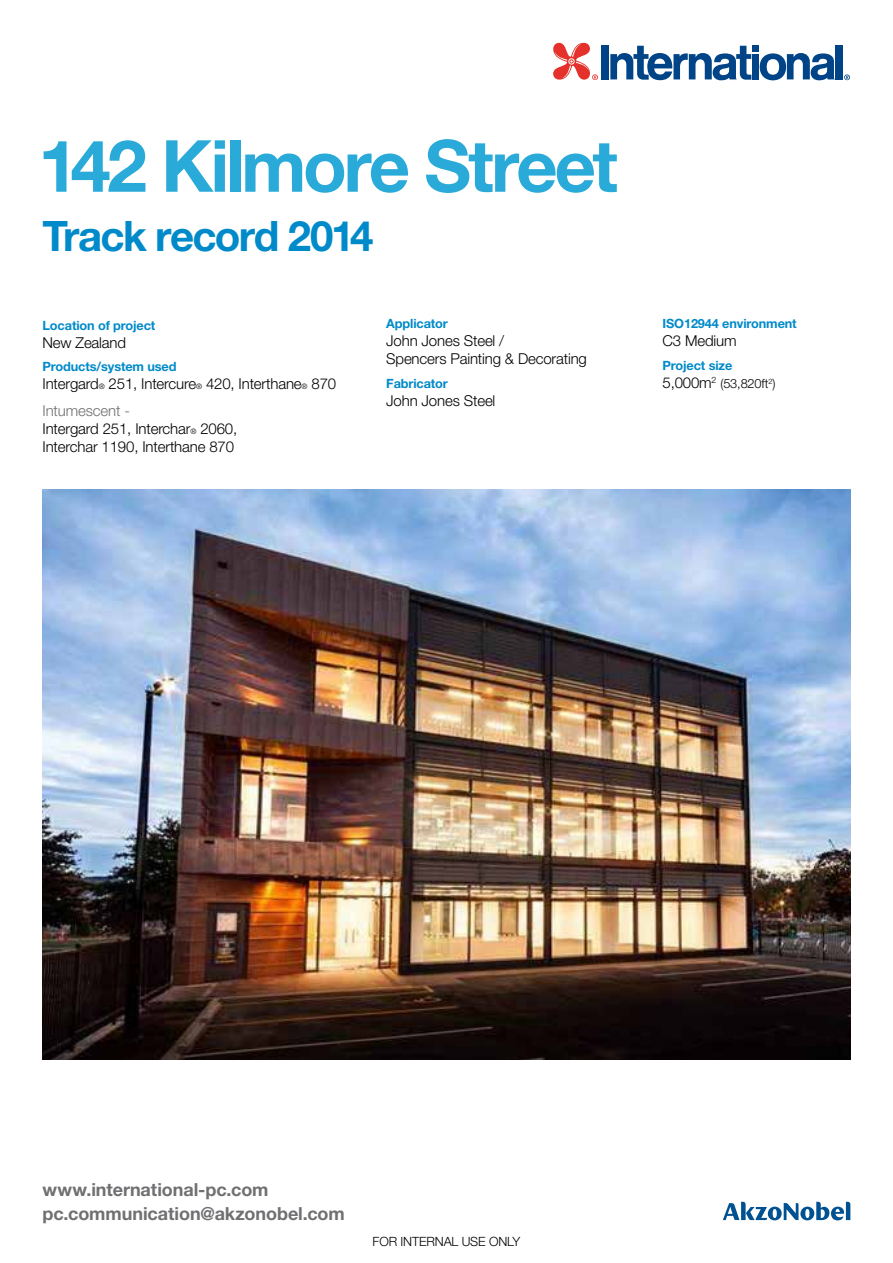
<style>
.page{position:relative;width:893px;height:1263px;background:#fff}
.page>*{position:absolute;margin:0;border:0;box-sizing:border-box;transform-origin:0 0}
.t1{font:700 72px "Helvetica Neue LT Pro";letter-spacing:-.045em;color:#29aad8}
.t2{font:700 42px "Helvetica Neue LT Pro";letter-spacing:-.04em;color:#008ac9}
.t3{font:700 18px/24px "Helvetica Neue LT Pro";letter-spacing:-.005em;color:#706f72}
.t4{font:300 15px/18px "Helvetica Neue LT Pro";letter-spacing:-.01em;color:#000}
.t5{font:700 12.75px/18px "Helvetica Neue LT Pro";letter-spacing:-.01em;color:#008ac9}
.t6{font:300 12.75px "Helvetica Neue LT Pro";letter-spacing:-.01em;color:#000}
.s1{font-size:7.5px}
.s2{color:#706f72}
.s3{font-weight:300;font-size:15px;color:#000}
.s4{font-weight:300;color:#000}
</style>
<div class="page">
<img style="left:43px;top:490px;width:807px;height:569px">
<div style="left:836px;top:45px;width:7px;height:34px;background:#048"></div>
<div style="left:752px;top:45px;width:7px;height:6px;background:#048"></div>
<div style="left:752px;top:54px;width:7px;height:25px;background:#048"></div>
<div style="left:601px;top:45px;width:7px;height:34px;background:#048"></div>
<svg style="left:610px;top:46px;width:141px;height:34px"></svg>
<svg style="left:760px;top:53px;width:75px;height:27px"></svg>
<svg style="left:553px;top:43px;width:45px;height:37px"></svg>
<svg style="left:844px;top:74px;width:6px;height:6px"></svg>
<svg style="left:723px;top:1202px;width:127px;height:18px"></svg>
<h1 class="t1" style="left:38px;top:121px;width:581px">142 Kilmore Street</h1>
<h2 class="t2" style="left:43px;top:210px;width:333px">Track record 2014</h2>
<p class="t5" style="left:43px;top:316px;width:114px">Location of project</p>
<p class="t4" style="left:43px;top:333px;width:85px">New Zealand</p>
<p class="t5" style="left:43px;top:357px;width:136px">Products/system used</p>
<p class="t4" style="left:43px;top:370px;width:295px;line-height:26.5px">Intergard<span class="s1">®</span> 251, Intercure<span class="s1">®</span> 420, Interthane<span class="s1">®</span> 870<br><span class="s2">Intumescent -</span></p>
<p class="t4" style="left:43px;top:419px;width:196px">Intergard 251, Interchar<span class="s1">®</span> 2060,<br>Interchar 1190, Interthane 870</p>
<p class="t5" style="left:386px;top:314px;width:63px">Applicator</p>
<p class="t4" style="left:386px;top:331px;width:202px">John Jones Steel /<br>Spencers Painting &amp; Decorating</p>
<p class="t5" style="left:386px;top:374px;width:63px">Fabricator</p>
<p class="t4" style="left:386px;top:391px;width:111px">John Jones Steel</p>
<p class="t5" style="left:662px;top:314px;width:136px">ISO12944 environment</p>
<p class="t4" style="left:662px;top:331px;width:76px">C3 Medium</p>
<p class="t5" style="left:662px;top:356px;width:115px">Project size<br><span class="s3">5,000m</span><sup>2</sup> <span class="s4">(53,820ft</span><sup>2</sup><span class="s4">)</span></p>
<p class="t3" style="left:43px;top:1177px;width:304px">www.international-pc.com pc.communication@akzonobel.com</p>
<p class="t6" style="left:373px;top:1234px;width:149px">FOR INTERNAL USE ONLY</p>
</div>
